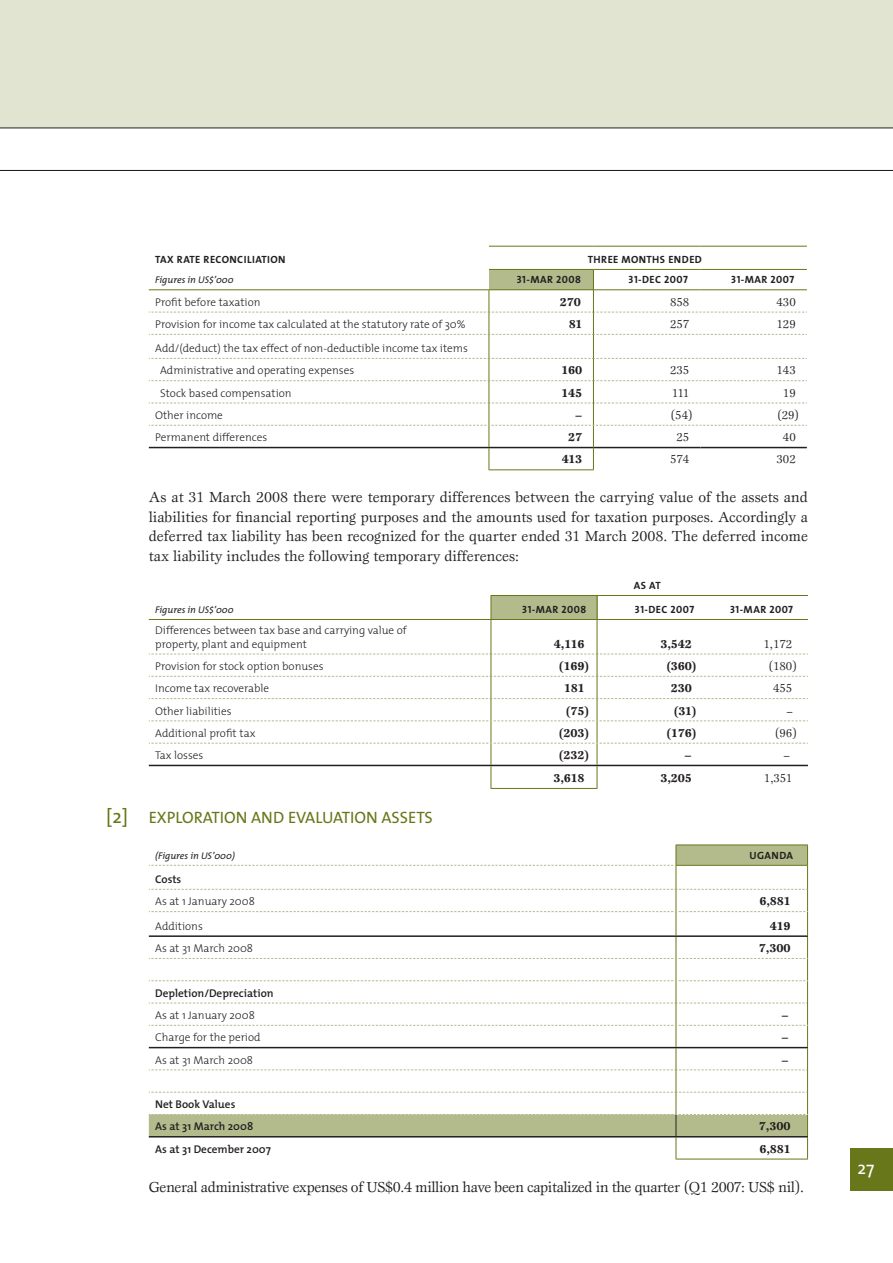
<style>
.page{position:relative;width:893px;height:1263px;background:#fff}
.page>*{position:absolute;margin:0;border:0;box-sizing:border-box;transform-origin:0 0}
.t1{font:18px "The Mix";color:#fff}
.t2{font:16.5px "The Mix";color:#677719}
.t3{font:15px/19.5px "Esprit";letter-spacing:-.025em;color:#231f20;text-align:justify}
.t4{font:700 12px "Esprit";letter-spacing:-.01em;color:#231f20}
.t5{font:12px "Esprit";color:#231f20}
.t6{font:300 11.25px/22.4px "The Mix";color:#231f20}
.t7{font:600 11.25px/22.4px "The Mix";color:#231f20}
.t8{font:10.5px "The Mix Bold Caps";letter-spacing:.04em;color:#231f20}
.t9{font:italic 9.75px "The Mix";color:#231f20}
.s1{font-size:19.5px}
</style>
<div class="page">
<div style="left:0;top:0;width:893px;height:128px;background:#e1e4d1"></div>
<div style="left:850px;top:1148px;width:43px;height:43px;background:#677719"></div>
<hr style="left:0;top:128px;width:893px;height:1px;background:#231f20">
<hr style="left:0;top:170px;width:893px;height:1px;background:#231f20">
<svg style="left:149px;top:270px;width:658px;height:199px"></svg>
<hr style="left:489px;top:447px;width:104px;height:1px;background:#231f20">
<hr style="left:489px;top:469px;width:105px;height:1px;background:#677719">
<hr style="left:149px;top:289px;width:340px;height:1px;background:#677719">
<hr style="left:489px;top:269px;width:104px;height:1px;background:#677719">
<hr style="left:593px;top:269px;width:107px;height:1px;background:#677719">
<hr style="left:700px;top:269px;width:107px;height:1px;background:#677719">
<hr style="left:489px;top:246px;width:104px;height:1px;background:#677719">
<hr style="left:593px;top:246px;width:107px;height:1px;background:#677719">
<hr style="left:700px;top:246px;width:107px;height:1px;background:#677719">
<div style="left:491px;top:595px;width:106px;height:24px;background:#b3bb8c"></div>
<hr style="left:149px;top:619px;width:342px;height:1px;background:#677719">
<hr style="left:705px;top:619px;width:103px;height:1px;background:#677719">
<hr style="left:597px;top:619px;width:108px;height:1px;background:#677719">
<hr style="left:491px;top:620px;width:1px;height:34px;background:#677719">
<hr style="left:597px;top:620px;width:1px;height:34px;background:#677719">
<hr style="left:491px;top:788px;width:106px;height:1px;background:#677719">
<svg style="left:491px;top:596px;width:1px;height:23px"></svg>
<svg style="left:597px;top:596px;width:1px;height:23px"></svg>
<hr style="left:491px;top:619px;width:106px;height:1px;background:#677719">
<hr style="left:491px;top:595px;width:106px;height:1px;background:#677719">
<hr style="left:597px;top:595px;width:108px;height:1px;background:#677719">
<hr style="left:705px;top:595px;width:103px;height:1px;background:#677719">
<svg style="left:149px;top:654px;width:659px;height:134px"></svg>
<hr style="left:676px;top:844px;width:132px;height:1px;background:#677719">
<hr style="left:676px;top:1159px;width:132px;height:1px;background:#677719">
<svg style="left:149px;top:845px;width:659px;height:314px"></svg>
<p class="t8" style="left:155px;top:251px;width:132px">TAX RATE RECONC ILIATION</p>
<p class="t8" style="left:588px;top:251px;width:116px">THREE MONTHS ENDED</p>
<p class="t9" style="left:155px;top:272px;width:80px">Figures in US$’000</p>
<p class="t8" style="left:517px;top:271px;width:66px">31-MAR 2008</p>
<p class="t8" style="left:629px;top:271px;width:61px">31-DEC 2007</p>
<p class="t8" style="left:731px;top:271px;width:64px">31-MAR 2007</p>
<p class="t6" style="left:155px;top:290px;width:107px">Profit before taxation</p>
<p class="t4" style="left:560px;top:294px;width:22px">270</p>
<p class="t5" style="left:670px;top:294px;width:21px">858</p>
<p class="t5" style="left:776px;top:294px;width:21px">430</p>
<p class="t6" style="left:155px;top:313px;width:312px">Provision for income tax calculated at the statutory rate of 30%</p>
<p class="t4" style="left:569px;top:316px;width:15px">81</p>
<p class="t5" style="left:670px;top:317px;width:21px">257</p>
<p class="t5" style="left:776px;top:317px;width:21px">129</p>
<p class="t6" style="left:160px;top:337px;width:309px;text-indent:-5px">Add/(deduct) the tax effect of non-deductible income tax items<br>Administrative and operating expenses</p>
<p class="t4" style="left:561px;top:363px;width:23px">160</p>
<p class="t5" style="left:670px;top:363px;width:21px">235</p>
<p class="t5" style="left:776px;top:363px;width:21px">143</p>
<p class="t6" style="left:160px;top:381px;width:133px">Stock based compensation</p>
<p class="t4" style="left:561px;top:385px;width:23px">145</p>
<p class="t5" style="left:672px;top:385px;width:19px">111</p>
<p class="t5" style="left:783px;top:385px;width:14px">19</p>
<p class="t6" style="left:155px;top:403px;width:69px">Other income</p>
<p class="t4" style="left:575px;top:407px;width:9px">–</p>
<p class="t5" style="left:671px;top:408px;width:24px">(54)</p>
<p class="t5" style="left:777px;top:408px;width:24px">(29)</p>
<p class="t6" style="left:155px;top:426px;width:114px">Permanent differences</p>
<p class="t4" style="left:568px;top:430px;width:16px">27</p>
<p class="t5" style="left:676px;top:430px;width:14px">25</p>
<p class="t5" style="left:783px;top:430px;width:14px">40</p>
<p class="t4" style="left:562px;top:452px;width:22px">413</p>
<p class="t5" style="left:670px;top:452px;width:21px">574</p>
<p class="t5" style="left:776px;top:452px;width:21px">302</p>
<p class="t3" style="left:149px;top:487px;width:661px">As at 31 March 2008 there were temporary differences between the carrying value of the assets and liabilities for financial reporting purposes and the amounts used for taxation purposes. Accordingly a deferred tax liability has been recognized for the quarter ended 31 March 2008. The deferred income tax liability includes the following temporary differences:</p>
<p class="t8" style="left:634px;top:577px;width:28px">AS AT</p>
<p class="t9" style="left:155px;top:602px;width:80px">Figures in US$’000</p>
<p class="t8" style="left:522px;top:601px;width:66px">31-MAR 2008</p>
<p class="t8" style="left:635px;top:601px;width:61px">31-DEC 2007</p>
<p class="t8" style="left:730px;top:601px;width:64px">31-MAR 2007</p>
<p class="t6" style="left:155px;top:623px;width:253px;line-height:13.5px">Differences between tax base and carrying value of property, plant and equipment</p>
<p class="t4" style="left:554px;top:636px;width:32px">4,116</p>
<p class="t4" style="left:660px;top:636px;width:33px">3,542</p>
<p class="t5" style="left:763px;top:636px;width:30px">1,172</p>
<p class="t6" style="left:155px;top:655px;width:170px">Provision for stock option bonuses</p>
<p class="t4" style="left:558px;top:658px;width:33px">(169)</p>
<p class="t4" style="left:666px;top:658px;width:33px">(360)</p>
<p class="t5" style="left:768px;top:659px;width:30px">(180)</p>
<p class="t6" style="left:155px;top:677px;width:115px">Income tax recoverable</p>
<p class="t4" style="left:564px;top:681px;width:22px">181</p>
<p class="t4" style="left:671px;top:681px;width:23px">230</p>
<p class="t5" style="left:773px;top:681px;width:21px">455</p>
<p class="t6" style="left:155px;top:699px;width:78px">Other liabilities</p>
<p class="t4" style="left:565px;top:703px;width:26px">(75)</p>
<p class="t4" style="left:673px;top:703px;width:26px">(31)</p>
<p class="t5" style="left:786px;top:703px;width:8px">–</p>
<p class="t6" style="left:155px;top:721px;width:102px">Additional profit tax</p>
<p class="t4" style="left:558px;top:725px;width:33px">(203)</p>
<p class="t4" style="left:666px;top:725px;width:33px">(176)</p>
<p class="t5" style="left:775px;top:725px;width:24px">(96)</p>
<p class="t6" style="left:155px;top:744px;width:50px">Tax losses</p>
<p class="t4" style="left:558px;top:747px;width:33px">(232)</p>
<p class="t4" style="left:684px;top:747px;width:9px">–</p>
<p class="t5" style="left:783px;top:748px;width:8px">–</p>
<p class="t4" style="left:553px;top:770px;width:33px">3,618</p>
<p class="t4" style="left:660px;top:770px;width:33px">3,205</p>
<p class="t5" style="left:764px;top:771px;width:30px">1,351</p>
<h2 class="t2" style="left:106px;top:804px;width:96px"><span class="s1">[2]</span> EXPLORATI</h2>
<h2 class="t2" style="left:224px;top:804px;width:90px">ON AN D EVALUATI</h2>
<h2 class="t2" style="left:355px;top:804px;width:80px">ON ASSETS</h2>
<p class="t9" style="left:155px;top:847px;width:81px">(Figures in US’000)</p>
<p class="t8" style="left:750px;top:846px;width:45px">U GANDA</p>
<p class="t7" style="left:155px;top:868px;width:28px">Costs</p>
<p class="t6" style="left:155px;top:890px;width:101px">As at 1 January 2008</p>
<p class="t4" style="left:759px;top:894px;width:33px">6,881</p>
<p class="t6" style="left:155px;top:914px;width:49px">Additions</p>
<p class="t4" style="left:770px;top:918px;width:22px">419</p>
<p class="t6" style="left:155px;top:937px;width:99px">As at 31 March 2008</p>
<p class="t4" style="left:759px;top:940px;width:33px">7,300</p>
<p class="t7" style="left:155px;top:981px;width:120px">Depletion/Depreciation</p>
<p class="t6" style="left:155px;top:1003px;width:101px">As at 1 January 2008</p>
<p class="t4" style="left:781px;top:1007px;width:9px">–</p>
<p class="t6" style="left:155px;top:1026px;width:107px">Charge for the period</p>
<p class="t4" style="left:781px;top:1030px;width:9px">–</p>
<p class="t6" style="left:155px;top:1048px;width:99px">As at 31 March 2008</p>
<p class="t4" style="left:781px;top:1052px;width:9px">–</p>
<p class="t7" style="left:155px;top:1093px;width:100px">Net Book Values<br>As at 31 March 2008</p>
<p class="t4" style="left:759px;top:1119px;width:33px">7,300</p>
<p class="t7" style="left:155px;top:1137px;width:117px">As at 31 December 2007</p>
<p class="t4" style="left:759px;top:1141px;width:33px">6,881</p>
<h3 class="t3" style="left:149px;top:1177px;width:657px">General administrative expenses of US$0.4 million have been capitalized in the quarter (Q1 2007: US$ nil).</h3>
<h1 class="t1" style="left:858px;top:1153px;width:18px">27</h1>
</div>
